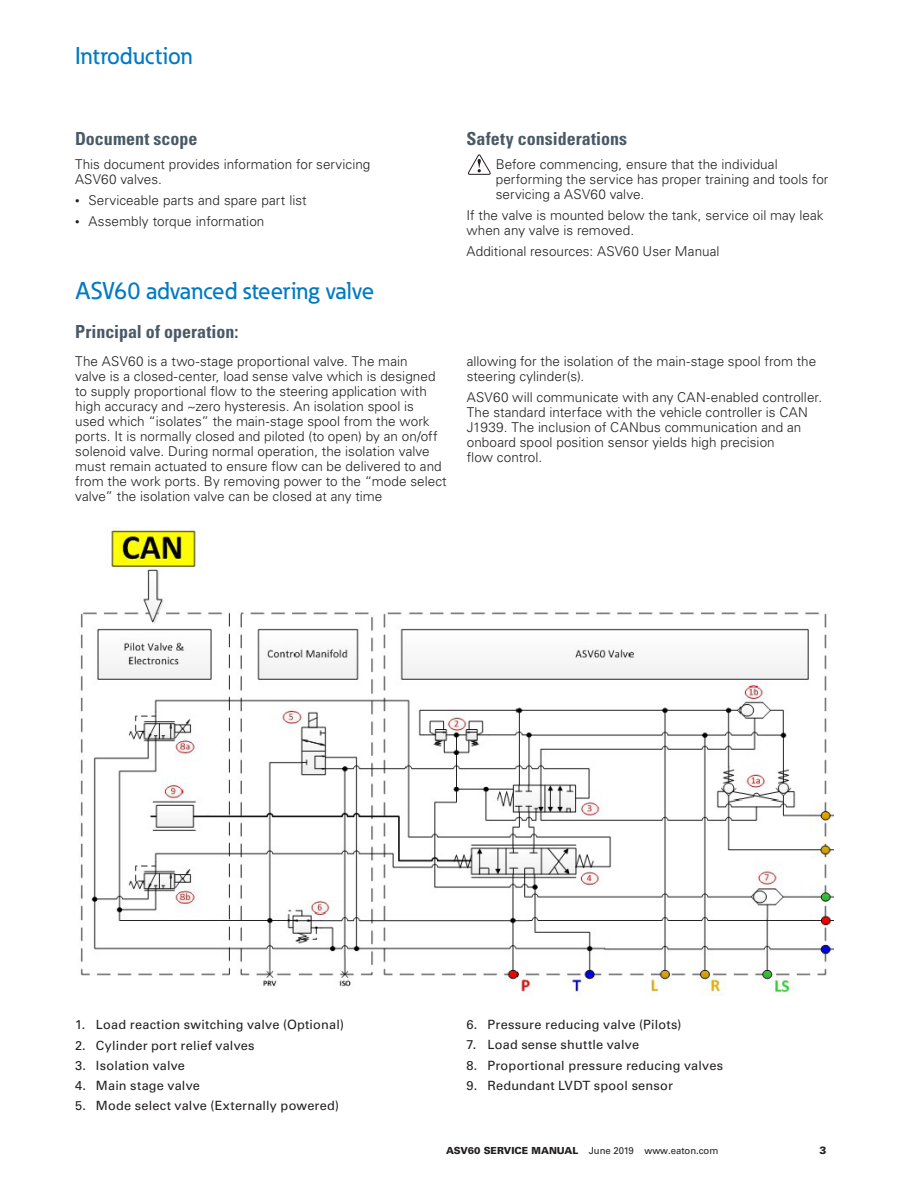
<style>
.page{position:relative;width:918px;height:1188px;background:#fff}
.page>*{position:absolute;margin:0;border:0;box-sizing:border-box;transform-origin:0 0}
.t1{font:500 24px "Eaton";color:#007ac3}
.t2{font:700 condensed 18px "Univers LT Std";color:#495966}
.t3{font:300 13.5px/15px "Univers LT Std";letter-spacing:.005em;color:#231f20}
.t4{font:12.75px "Univers LT Std";letter-spacing:.015em;color:#231f20}
.t5{font:900 10.5px "Univers LT Std";color:#231f20}
.t6{font:9.75px "Univers LT Std";color:#231f20}
.s1{font-size:9px}
.s2{font-weight:900}
</style>
<div class="page">
<svg style="left:468px;top:154px;width:23px;height:21px"></svg>
<img style="left:80px;top:527px;width:754px;height:469px">
<h1 class="t1" style="left:75px;top:41px;width:119px">Introduction</h1>
<h2 class="t2" style="left:75px;top:128px;width:124px">Document scope</h2>
<p class="t3" style="left:75px;top:157px;width:297px">This document provides information for servicing<br>ASV60 valves.</p>
<p class="t3" style="left:75px;top:193px;width:233px"><span class="s1">•</span> Serviceable parts and spare part list</p>
<p class="t3" style="left:75px;top:214px;width:191px"><span class="s1">•</span> Assembly torque information</p>
<h2 class="t2" style="left:466px;top:128px;width:162px">Safety considerations</h2>
<p class="t3" style="left:496px;top:157px;width:334px">Before commencing, ensure that the individual performing the service has proper training and tools for servicing a ASV60 valve.</p>
<p class="t3" style="left:467px;top:208px;width:359px">If the valve is mounted below the tank, service oil may leak when any valve is removed.</p>
<p class="t3" style="left:467px;top:244px;width:255px">Additional resources: ASV60 User Manual</p>
<h1 class="t1" style="left:76px;top:276px;width:300px">ASV60 advanced steering valve</h1>
<h2 class="t2" style="left:75px;top:321px;width:165px">Principal of operation:</h2>
<p class="t3" style="left:75px;top:353px;width:373px">The ASV60 is a two-stage proportional valve. The main<br>valve is a closed-center, load sense valve which is designed to supply proportional flow to the steering application with high accuracy and ~zero hysteresis. An isolation spool is used which “isolates” the main-stage spool from the work ports. It is normally closed and piloted (to open) by an on/off solenoid valve. During normal operation, the isolation valve must remain actuated to ensure flow can be delivered to and from the work ports. By removing power to the “mode select valve” the isolation valve can be closed at any time</p>
<p class="t3" style="left:467px;top:353px;width:351px">allowing for the isolation of the main-stage spool from the steering cylinder(s).</p>
<p class="t3" style="left:467px;top:389px;width:354px">ASV60 will communicate with any CAN-enabled controller.<br>The standard interface with the vehicle controller is CAN J1939. The inclusion of CANbus communication and an onboard spool position sensor yields high precision<br>flow control.</p>
<p class="t4" style="left:75px;top:1017px;width:270px">1. Load reaction switching valve (Optional)</p>
<p class="t4" style="left:75px;top:1037px;width:181px">2. Cylinder port relief valves</p>
<p class="t4" style="left:75px;top:1058px;width:112px">3. Isolation valve</p>
<p class="t4" style="left:75px;top:1078px;width:126px">4. Main stage valve</p>
<p class="t4" style="left:75px;top:1098px;width:266px">5. Mode select valve (Externally powered)</p>
<p class="t4" style="left:467px;top:1017px;width:217px">6. Pressure reducing valve (Pilots)</p>
<p class="t4" style="left:467px;top:1037px;width:174px">7. Load sense shuttle valve</p>
<p class="t4" style="left:467px;top:1058px;width:258px">8. Proportional pressure reducing valves</p>
<p class="t4" style="left:467px;top:1078px;width:208px">9. Redundant LVDT spool sensor</p>
<p class="t6" style="left:446px;top:1145px;width:274px"><span class="s2">ASV60 SERVICE MANUAL</span> June 2019 www.eaton.com</p>
<p class="t5" style="left:820px;top:1144px;width:8px">3</p>
</div>
